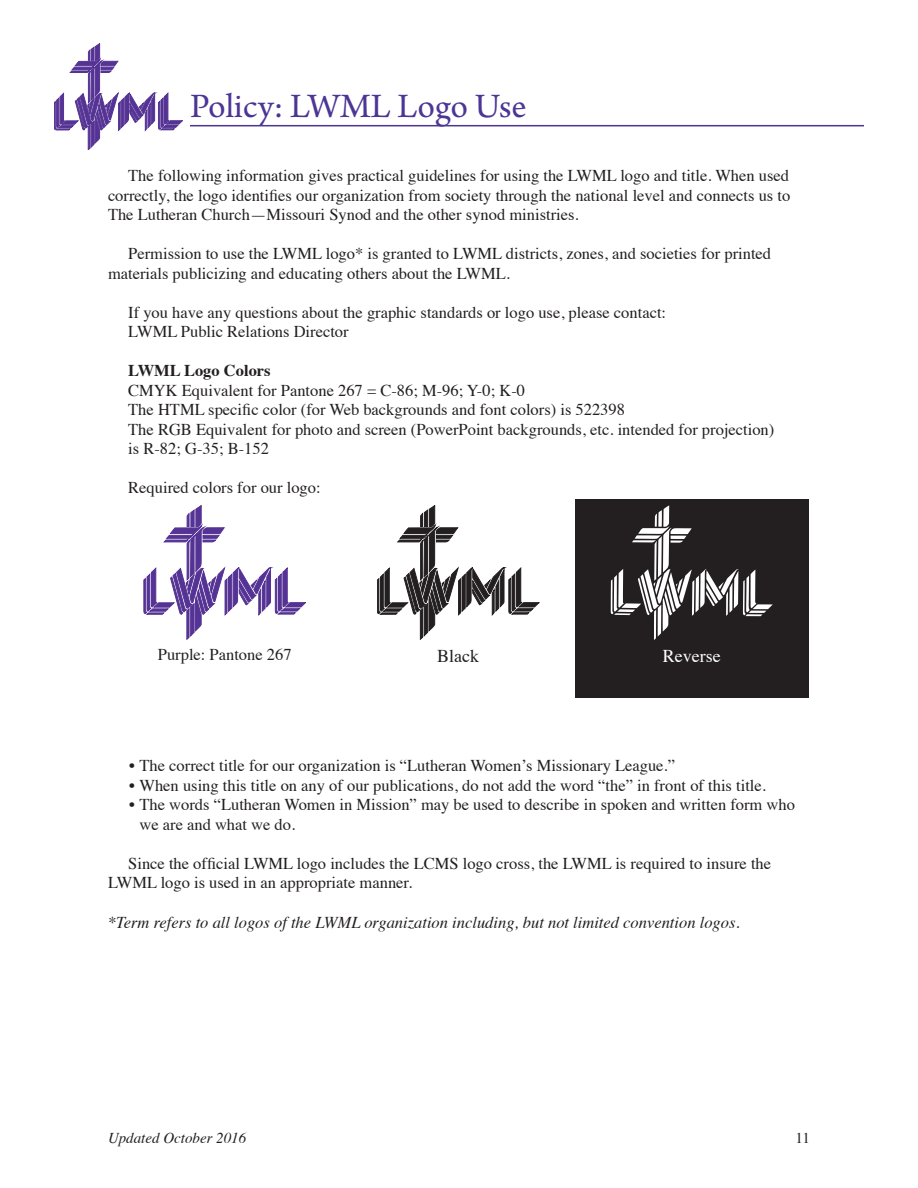
<style>
.page{position:relative;width:918px;height:1188px;background:#fff}
.page>*{position:absolute;margin:0;border:0;box-sizing:border-box;transform-origin:0 0}
.t1{font:36px "Arno Pro";letter-spacing:-.005em;color:#4d3595}
.t2{font:18px "Times";color:#fff}
.t3{font:18px "Times";color:#231f20}
.middle_graph{font:16.5px/19.5px "Times";color:#231f20}
.middle_graph-2{font:italic 16.5px "Times";color:#231f20}
.middle_graph-3{font:700 16.5px "Times";color:#231f20}
.t4{font:italic 15px "Times";color:#231f20}
.t5{font:15px "Times";color:#231f20}
</style>
<div class="page">
<div style="left:575px;top:499px;width:233px;height:199px;background:#231f20"></div>
<svg style="left:144px;top:505px;width:162px;height:134px"></svg>
<svg style="left:377px;top:505px;width:162px;height:134px"></svg>
<svg style="left:611px;top:505px;width:162px;height:135px"></svg>
<svg style="left:54px;top:44px;width:129px;height:106px"></svg>
<hr style="left:190px;top:125px;width:674px;height:1px;background:#4d3595">
<p class="t1" style="left:190px;top:86px;width:338px">Policy: LWML Logo Use</p>
<p class="middle_graph" style="left:108px;top:165px;width:684px;text-align:justify;text-indent:20px">The following information gives practical guidelines for using the LWML logo and title. When used correctly, the logo identifies our organization from society through the national level and connects us to The Lutheran Church—Missouri Synod and the other synod ministries.</p>
<p class="middle_graph" style="left:108px;top:243px;width:665px;text-indent:20px">Permission to use the LWML logo* is granted to LWML districts, zones, and societies for printed materials publicizing and educating others about the LWML.</p>
<p class="middle_graph" style="left:128px;top:301px;width:539px">If you have any questions about the graphic standards or logo use, please contact:</p>
<p class="middle_graph" style="left:128px;top:321px;width:222px">LWML Public Relations Director</p>
<p class="middle_graph-3" style="left:128px;top:355px;width:144px">LWML Logo Colors</p>
<p class="middle_graph" style="left:128px;top:379px;width:398px">CMYK Equivalent for Pantone 267 = C-86; M-96; Y-0; K-0</p>
<p class="middle_graph" style="left:128px;top:399px;width:498px">The HTML specific color (for Web backgrounds and font colors) is 522398</p>
<p class="middle_graph" style="left:128px;top:418px;width:648px">The RGB Equivalent for photo and screen (PowerPoint backgrounds, etc. intended for projection)</p>
<p class="middle_graph" style="left:128px;top:438px;width:142px">is R-82; G-35; B-152</p>
<p class="middle_graph" style="left:128px;top:477px;width:194px">Required colors for our logo:</p>
<p class="middle_graph" style="left:158px;top:643px;width:135px">Purple: Pantone 267</p>
<p class="t3" style="left:437px;top:639px;width:43px">Black</p>
<p class="t2" style="left:663px;top:639px;width:59px">Reverse</p>
<p class="middle_graph" style="left:129px;top:754px;width:548px">• The correct title for our organization is “Lutheran Women’s Missionary League.”</p>
<p class="middle_graph" style="left:129px;top:774px;width:639px">• When using this title on any of our publications, do not add the word “the” in front of this title.</p>
<p class="middle_graph" style="left:140px;top:793px;width:657px;text-indent:-10px">• The words “Lutheran Women in Mission” may be used to describe in spoken and written form who we are and what we do.</p>
<p class="middle_graph" style="left:108px;top:852px;width:665px;text-indent:20px">Since the official LWML logo includes the LCMS logo cross, the LWML is required to insure the<br>LWML logo is used in an appropriate manner.</p>
<p class="middle_graph-2" style="left:108px;top:908px;width:633px">*Term refers to all logos of the LWML organization including, but not limited convention logos.</p>
<p class="t4" style="left:108px;top:1125px;width:140px">Updated October 2016</p>
<p class="t5" style="left:796px;top:1124px;width:16px">11</p>
</div>
